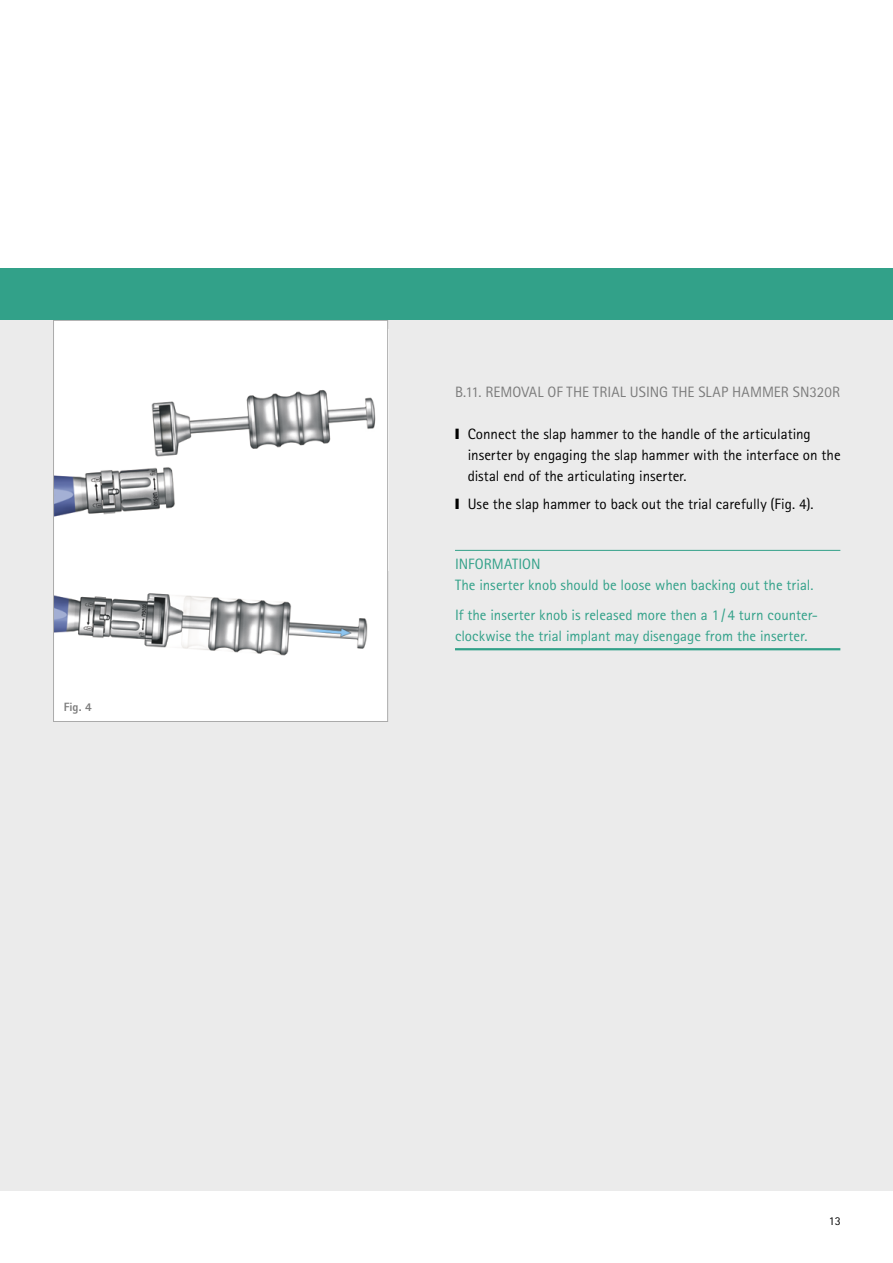
<style>
.page{position:relative;width:893px;height:1263px;background:#fff}
.page>*{position:absolute;margin:0;border:0;box-sizing:border-box;transform-origin:0 0}
.t1{font:15px/21px "Rotis Sans Serif Pro";color:#000}
.t2{font:15px/21px "Rotis Sans Serif Pro";color:#32a189}
.t3{font:15px "Rotis Sans Serif Pro";color:#7c7c7c}
.t4{font:800 12px "Rotis Sans Serif Pro";color:#7c7c7c}
.t5{font:12px "Rotis Sans Serif Pro";color:#000}
</style>
<div class="page">
<div style="left:0;top:269px;width:893px;height:922px;background:#ebebeb"></div>
<div style="left:53px;top:320px;width:335px;height:402px;background:#fff"></div>
<img style="left:55px;top:390px;width:321px;height:127px">
<hr style="left:455px;top:550px;width:385px;height:1px;background:#32a189">
<hr style="left:455px;top:648px;width:385px;height:2px;background:#32a189">
<img style="left:55px;top:593px;width:313px;height:63px">
<div style="left:53px;top:320px;width:335px;height:402px;border:1px solid #aaa"></div>
<div style="left:0;top:269px;width:893px;height:51px;background:#32a189"></div>
<p class="t4" style="left:64px;top:699px;width:29px">Fig. 4</p>
<p class="t3" style="left:455px;top:383px;width:387px">B.11. REMOVAL OF THE TRIAL USING THE SLAP HAMMER SN320R</p>
<p class="t1" style="left:468px;top:424px;width:374px;text-indent:-13px">❙ Connect the slap hammer to the handle of the articulating inserter by engaging the slap hammer with the interface on the distal end of the articulating inserter.</p>
<p class="t1" style="left:455px;top:493px;width:360px">❙ Use the slap hammer to back out the trial carefully (Fig. 4).</p>
<p class="t2" style="left:455px;top:554px;width:360px">INFORMATION<br>The inserter knob should be loose when backing out the trial.</p>
<p class="t2" style="left:455px;top:604px;width:365px">If the inserter knob is released more then a 1 /4 turn counter&shy;clockwise the trial implant may disengage from the inserter.</p>
<p class="t5" style="left:829px;top:1213px;width:13px">13</p>
</div>
